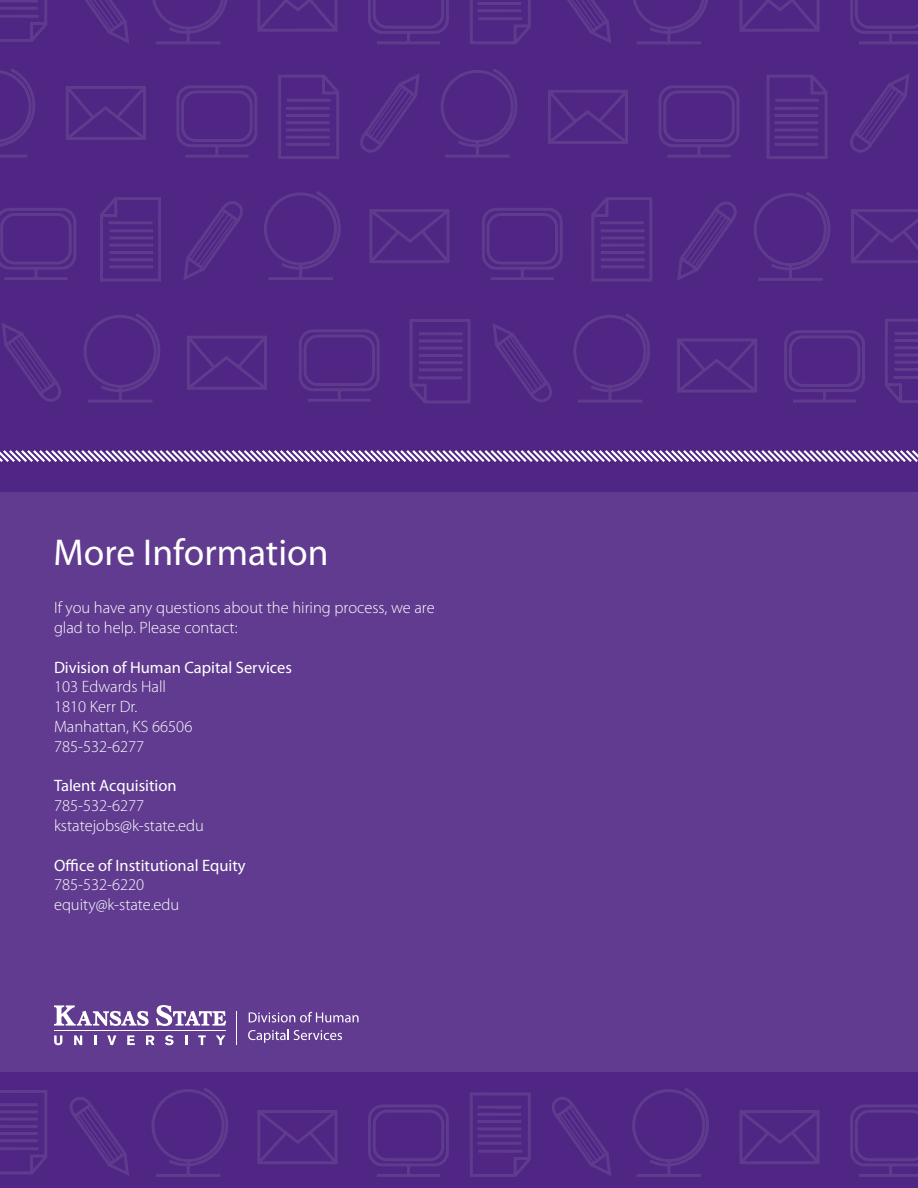
<style>
.page{position:relative;width:918px;height:1188px;background:#4f2683}
.page>*{position:absolute;margin:0;border:0;box-sizing:border-box;transform-origin:0 0}
.t1{font:37.5px "Myriad Pro";color:#fff}
.t2{font:300 16.5px/19.8px "Myriad Pro";color:#fff}
.t3{font:16.5px "Myriad Pro";color:#fff}
</style>
<div class="page">
<div style="left:0;top:492px;width:918px;height:580px;background:#603b8f"></div>
<svg style="left:739px;top:0;width:81px;height:32px"></svg>
<svg style="left:850px;top:0;width:68px;height:44px"></svg>
<svg style="left:567px;top:0;width:44px;height:43px"></svg>
<svg style="left:633px;top:0;width:75px;height:44px"></svg>
<svg style="left:470px;top:0;width:61px;height:44px"></svg>
<svg style="left:257px;top:0;width:80px;height:32px"></svg>
<svg style="left:368px;top:0;width:81px;height:44px"></svg>
<svg style="left:85px;top:0;width:44px;height:43px"></svg>
<svg style="left:152px;top:0;width:75px;height:44px"></svg>
<svg style="left:0;top:0;width:47px;height:42px"></svg>
<svg style="left:548px;top:90px;width:80px;height:54px"></svg>
<svg style="left:659px;top:85px;width:80px;height:73px"></svg>
<svg style="left:360px;top:74px;width:60px;height:79px"></svg>
<svg style="left:441px;top:69px;width:76px;height:89px"></svg>
<svg style="left:278px;top:75px;width:61px;height:84px"></svg>
<svg style="left:66px;top:86px;width:80px;height:54px"></svg>
<svg style="left:176px;top:85px;width:81px;height:73px"></svg>
<svg style="left:0;top:69px;width:35px;height:89px"></svg>
<svg style="left:850px;top:74px;width:59px;height:79px"></svg>
<svg style="left:369px;top:209px;width:81px;height:54px"></svg>
<svg style="left:482px;top:208px;width:81px;height:72px"></svg>
<svg style="left:264px;top:191px;width:77px;height:89px"></svg>
<svg style="left:100px;top:197px;width:61px;height:85px"></svg>
<svg style="left:0;top:208px;width:76px;height:72px"></svg>
<svg style="left:754px;top:192px;width:76px;height:89px"></svg>
<svg style="left:677px;top:201px;width:60px;height:80px"></svg>
<svg style="left:591px;top:197px;width:61px;height:85px"></svg>
<svg style="left:184px;top:201px;width:59px;height:79px"></svg>
<svg style="left:851px;top:209px;width:67px;height:54px"></svg>
<svg style="left:767px;top:75px;width:61px;height:84px"></svg>
<svg style="left:187px;top:336px;width:80px;height:54px"></svg>
<svg style="left:299px;top:329px;width:81px;height:73px"></svg>
<svg style="left:84px;top:314px;width:76px;height:89px"></svg>
<svg style="left:573px;top:314px;width:77px;height:89px"></svg>
<svg style="left:410px;top:319px;width:61px;height:84px"></svg>
<svg style="left:2px;top:323px;width:59px;height:79px"></svg>
<svg style="left:677px;top:338px;width:80px;height:55px"></svg>
<svg style="left:493px;top:323px;width:59px;height:79px"></svg>
<svg style="left:784px;top:330px;width:81px;height:73px"></svg>
<svg style="left:885px;top:319px;width:33px;height:84px"></svg>
<svg style="left:739px;top:1110px;width:81px;height:54px"></svg>
<svg style="left:850px;top:1105px;width:68px;height:72px"></svg>
<svg style="left:552px;top:1097px;width:59px;height:79px"></svg>
<svg style="left:632px;top:1088px;width:77px;height:89px"></svg>
<svg style="left:470px;top:1092px;width:61px;height:85px"></svg>
<svg style="left:257px;top:1110px;width:81px;height:54px"></svg>
<svg style="left:368px;top:1104px;width:81px;height:73px"></svg>
<svg style="left:70px;top:1097px;width:59px;height:79px"></svg>
<svg style="left:152px;top:1088px;width:76px;height:89px"></svg>
<svg style="left:0;top:1090px;width:47px;height:84px"></svg>
<hr style="left:236px;top:1011px;width:1px;height:34px;background:#fff">
<hr style="left:54px;top:1030px;width:171px;height:1px;background:#fff">
<svg style="left:54px;top:1005px;width:95px;height:21px"></svg>
<svg style="left:156px;top:1005px;width:70px;height:21px"></svg>
<svg style="left:54px;top:1035px;width:8px;height:10px"></svg>
<svg style="left:74px;top:1035px;width:8px;height:10px"></svg>
<svg style="left:94px;top:1035px;width:2px;height:10px"></svg>
<svg style="left:107px;top:1035px;width:9px;height:10px"></svg>
<svg style="left:127px;top:1035px;width:8px;height:10px"></svg>
<svg style="left:146px;top:1035px;width:9px;height:10px"></svg>
<svg style="left:165px;top:1035px;width:9px;height:10px"></svg>
<svg style="left:185px;top:1035px;width:2px;height:10px"></svg>
<svg style="left:198px;top:1035px;width:8px;height:10px"></svg>
<svg style="left:216px;top:1035px;width:9px;height:10px"></svg>
<svg style="left:249px;top:1012px;width:110px;height:10px"></svg>
<svg style="left:248px;top:1030px;width:94px;height:13px"></svg>
<svg style="left:0;top:450px;width:918px;height:12px"></svg>
<h1 class="t1" style="left:54px;top:529px;width:276px">More Information</h1>
<p class="t2" style="left:54px;top:598px;width:382px">If you have any questions about the hiring process, we are glad to help. Please contact:</p>
<p class="t3" style="left:54px;top:657px;width:240px">Division of Human Capital Services</p>
<p class="t2" style="left:54px;top:677px;width:140px">103 Edwards Hall<br>1810 Kerr Dr.<br>Manhattan, KS 66506<br>785-532-6277</p>
<p class="t3" style="left:54px;top:776px;width:124px">Talent Acquisition</p>
<p class="t2" style="left:54px;top:796px;width:151px">785-532-6277 kstatejobs@k-state.edu</p>
<p class="t3" style="left:54px;top:855px;width:193px">Office of Institutional Equity</p>
<p class="t2" style="left:54px;top:875px;width:127px">785-532-6220 equity@k-state.edu</p>
</div>
